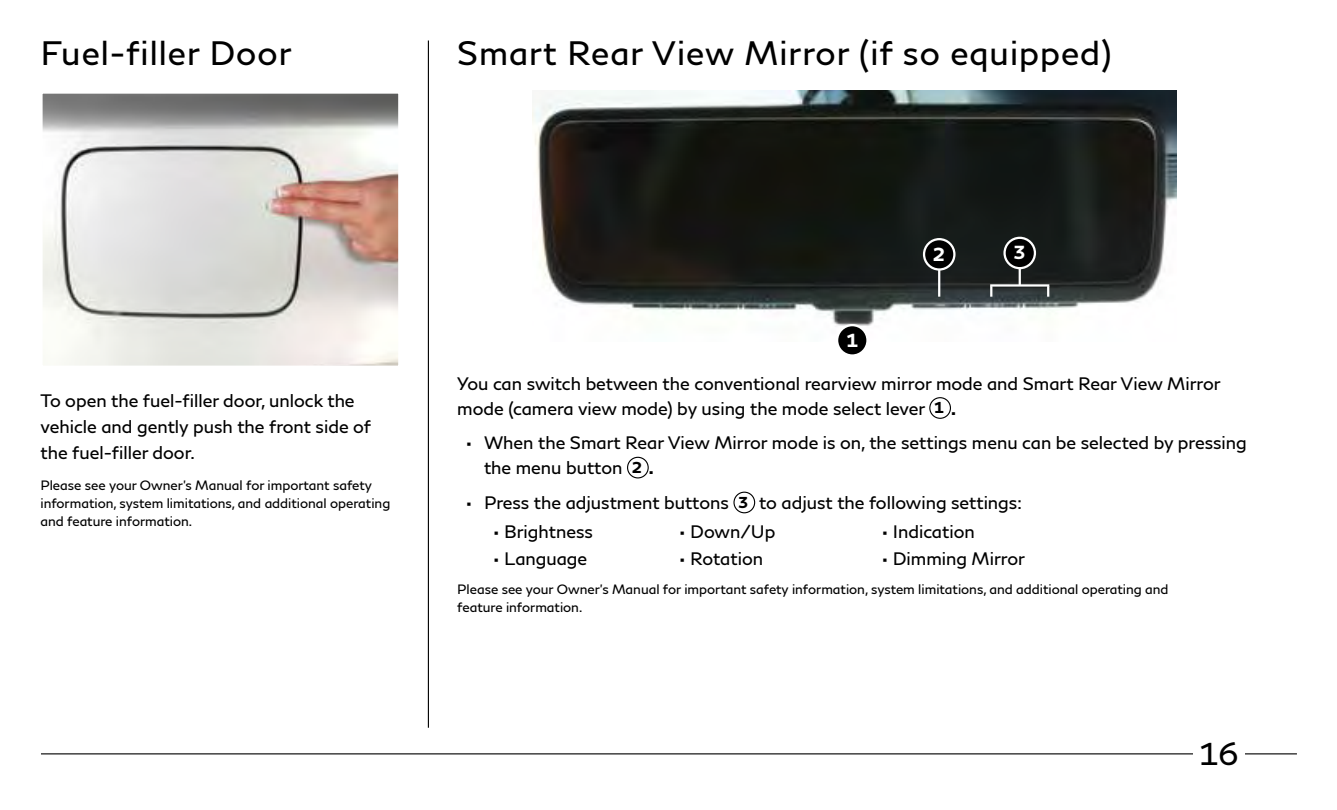
<style>
.page{position:relative;width:1337px;height:810px;background:#fff}
.page>*{position:absolute;margin:0;border:0;box-sizing:border-box;transform-origin:0 0}
.t1{font:33.75px "Infiniti Brand";letter-spacing:.03em;color:#000}
.t2{font:31.5px "Infiniti Brand";color:#000}
.t3{font:700 18.9px "Infiniti Brand";color:#fff}
.t4{font:18px/24.8px "Infiniti Brand";color:#000}
.t5{font:13.5px/18px "Infiniti Brand";color:#000}
.s1{font-weight:700;font-size:15.75px}
.s2{font-weight:700}
</style>
<div class="page">
<hr style="left:41px;top:753px;width:1255px;height:1px;background:#000">
<div style="left:1193px;top:728px;width:51px;height:51px;background:#fff"></div>
<div style="left:929px;top:397px;width:22px;height:22px;border:1px solid #000;border-radius:50%"></div>
<div style="left:627px;top:457px;width:22px;height:21px;border:1px solid #000;border-radius:50%"></div>
<div style="left:733px;top:492px;width:22px;height:21px;border:1px solid #000;border-radius:50%"></div>
<img style="left:532px;top:91px;width:644px;height:235px">
<div style="left:837px;top:325px;width:30px;height:31px;background:#000;border-radius:50%"></div>
<div style="left:836px;top:324px;width:32px;height:33px;border:2px solid #fff;border-radius:50%"></div>
<hr style="left:938px;top:264px;width:2px;height:33px;background:#fff">
<div style="left:924px;top:239px;width:30px;height:30px;background:#000;border-radius:50%"></div>
<div style="left:923px;top:238px;width:32px;height:33px;border:2px solid #fff;border-radius:50%"></div>
<svg style="left:1047px;top:287px;width:2px;height:10px"></svg>
<hr style="left:990px;top:284px;width:59px;height:3px;background:#fff">
<hr style="left:1018px;top:253px;width:3px;height:32px;background:#fff">
<svg style="left:990px;top:286px;width:2px;height:11px"></svg>
<div style="left:1004px;top:238px;width:31px;height:30px;background:#000;border-radius:50%"></div>
<div style="left:1003px;top:237px;width:33px;height:32px;border:2px solid #fff;border-radius:50%"></div>
<img style="left:43px;top:95px;width:354px;height:270px">
<div style="left:40px;top:92px;width:360px;height:276px;border:2px solid #fff"></div>
<hr style="left:428px;top:41px;width:1px;height:687px;background:#000">
<h1 class="t1" style="left:40px;top:27px;width:252px">Fuel-filler Door</h1>
<h1 class="t1" style="left:457px;top:27px;width:655px">Smart Rear View Mirror (if so equipped)</h1>
<p class="t4" style="left:40px;top:386px;width:332px;line-height:25.9px">To open the fuel-filler door, unlock the vehicle and gently push the front side of the fuel-filler door.</p>
<p class="t5" style="left:40px;top:475px;width:351px">Please see your Owner’s Manual for important safety information, system limitations, and additional operating and feature information.</p>
<p class="t3" style="left:846px;top:324px;width:12px">1</p>
<p class="t3" style="left:933px;top:238px;width:13px">2</p>
<p class="t3" style="left:1014px;top:237px;width:13px">3</p>
<p class="t4" style="left:457px;top:370px;width:765px">You can switch between the conventional rearview mirror mode and Smart Rear View Mirror mode (camera view mode) by using the mode select lever <span class="s1">1</span> <span class="s2">.</span></p>
<p class="t4" style="left:484px;top:429px;width:764px;text-indent:-18px"><span class="s1">•</span> When the Smart Rear View Mirror mode is on, the settings menu can be selected by pressing the menu button <span class="s1">2</span> <span class="s2">.</span></p>
<p class="t4" style="left:466px;top:489px;width:557px"><span class="s1">•</span> Press the adjustment buttons <span class="s1">3</span> to adjust the following settings:</p>
<p class="t4" style="left:493px;top:518px;width:101px"><span class="s1">•</span> Brightness</p>
<p class="t4" style="left:679px;top:518px;width:97px"><span class="s1">•</span> Down/Up</p>
<p class="t4" style="left:882px;top:518px;width:94px"><span class="s1">•</span> Indication</p>
<p class="t4" style="left:493px;top:545px;width:95px"><span class="s1">•</span> Language</p>
<p class="t4" style="left:679px;top:545px;width:85px"><span class="s1">•</span> Rotation</p>
<p class="t4" style="left:882px;top:545px;width:144px"><span class="s1">•</span> Dimming Mirror</p>
<p class="t5" style="left:457px;top:579px;width:712px">Please see your Owner’s Manual for important safety information, system limitations, and additional operating and feature information.</p>
<h2 class="t2" style="left:1200px;top:730px;width:40px">16</h2>
</div>
